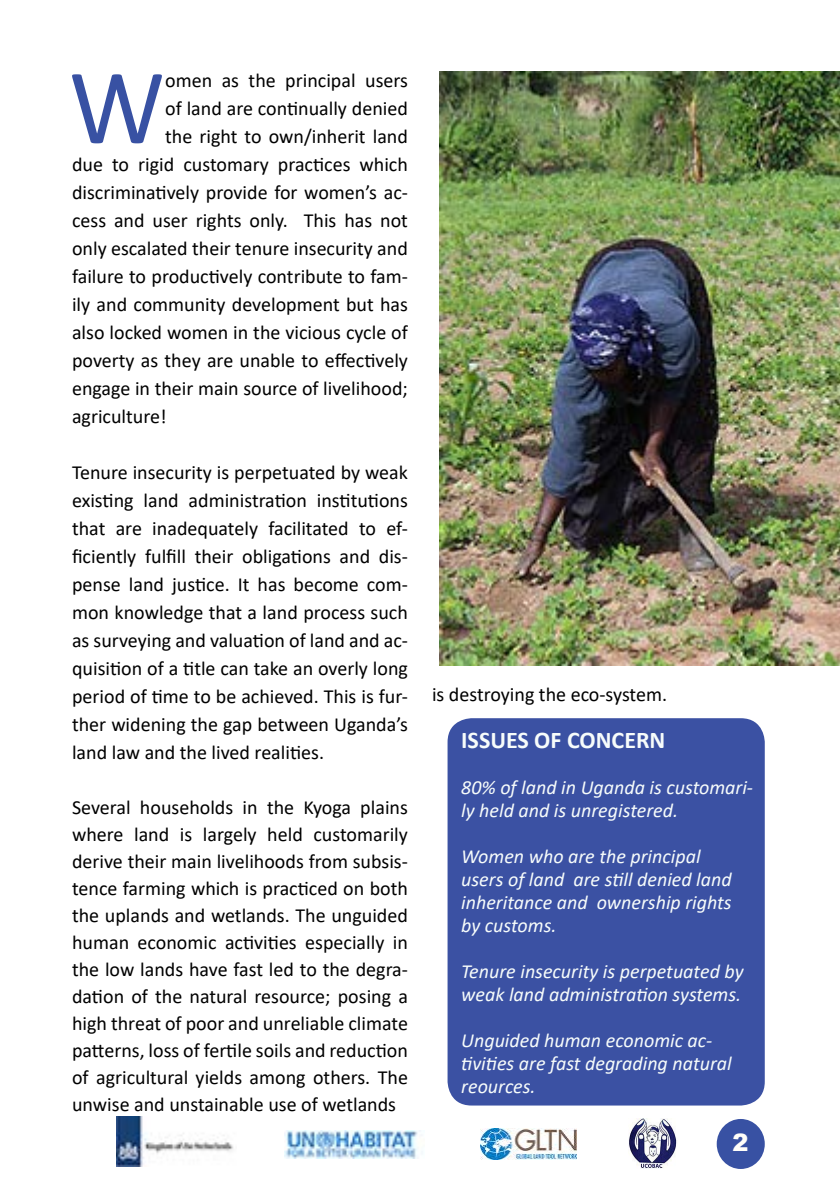
<style>
.page{position:relative;width:840px;height:1191px;background:#fff}
.page>*{position:absolute;margin:0;border:0;box-sizing:border-box;transform-origin:0 0}
.t1{font:108.2px "Calibri";color:#3851a3}
.t2{font:700 24px "Calibri";color:#f7fcfb}
.t3{font:900 24px "Arial";color:#fffef9}
.t4{font:20px/27px "Calibri";color:#000;text-align:justify}
.t5{font:italic 20px/23px "Calibri";color:#f7fcfb}
</style>
<div class="page">
<img style="left:629px;top:1119px;width:47px;height:49px">
<img style="left:480px;top:1128px;width:96px;height:31px">
<img style="left:116px;top:1116px;width:118px;height:50px">
<div style="left:716px;top:1119px;width:48px;height:50px;background:#3851a3;border-radius:50%"></div>
<img style="left:284px;top:1130px;width:139px;height:28px">
<img style="left:439px;top:71px;width:400px;height:594px">
<div style="left:447px;top:718px;width:317px;height:387px;background:#3b51a3;border-radius:24px"></div>
<h1 class="t1" style="left:69px;top:32px;width:98px">W</h1>
<p class="t4" style="left:165px;top:66px;width:244px">omen as the principal users</p>
<p class="t4" style="left:165px;top:94px;width:244px">of land are continually denied</p>
<p class="t4" style="left:165px;top:122px;width:244px">the right to own/inherit land</p>
<p class="t4" style="left:72px;top:150px;width:337px">due to rigid customary practices which</p>
<p class="t4" style="left:72px;top:178px;width:337px">discriminatively provide for women’s ac-</p>
<p class="t4" style="left:72px;top:206px;width:337px">cess and user rights only. This has not</p>
<p class="t4" style="left:72px;top:234px;width:337px">only escalated their tenure insecurity and</p>
<p class="t4" style="left:72px;top:262px;width:337px">failure to productively contribute to fam-</p>
<p class="t4" style="left:72px;top:290px;width:337px">ily and community development but has</p>
<p class="t4" style="left:72px;top:318px;width:337px">also locked women in the vicious cycle of</p>
<p class="t4" style="left:72px;top:346px;width:337px">poverty as they are unable to effectively</p>
<p class="t4" style="left:72px;top:374px;width:337px">engage in their main source of livelihood;</p>
<p class="t4" style="left:72px;top:402px;width:96px">agriculture!</p>
<p class="t4" style="left:72px;top:458px;width:337px;line-height:28px">Tenure insecurity is perpetuated by weak existing land administration institutions that are inadequately facilitated to ef&shy;ficiently fulfill their obligations and dis&shy;pense land justice. It has become com&shy;mon knowledge that a land process such as surveying and valuation of land and ac&shy;quisition of a title can take an overly long period of time to be achieved. This is fur&shy;ther widening the gap between Uganda’s land law and the lived realities.</p>
<p class="t4" style="left:72px;top:793px;width:337px">Several households in the Kyoga plains where land is largely held customarily derive their main livelihoods from subsis&shy;tence farming which is practiced on both the uplands and wetlands. The unguided human economic activities especially in the low lands have fast led to the degra&shy;dation of the natural resource; posing a high threat of poor and unreliable climate patterns, loss of fertile soils and reduction of agricultural yields among others. The unwise and unstainable use of wetlands</p>
<p class="t4" style="left:432px;top:680px;width:236px">is destroying the eco-system.</p>
<p class="t2" style="left:461px;top:723px;width:205px">ISSUES OF CONCERN</p>
<p class="t5" style="left:461px;top:775px;width:293px">80% of land in Uganda is customari&shy;ly held and is unregistered.</p>
<p class="t5" style="left:461px;top:844px;width:272px">Women who are the principal users of land are still denied land inheritance and ownership rights by customs.</p>
<p class="t5" style="left:461px;top:959px;width:284px">Tenure insecurity is perpetuated by weak land administration systems.</p>
<p class="t5" style="left:461px;top:1028px;width:272px">Unguided human economic ac&shy;tivities are fast degrading natural reources.</p>
<p class="t3" style="left:732px;top:1124px;width:18px">2</p>
</div>
